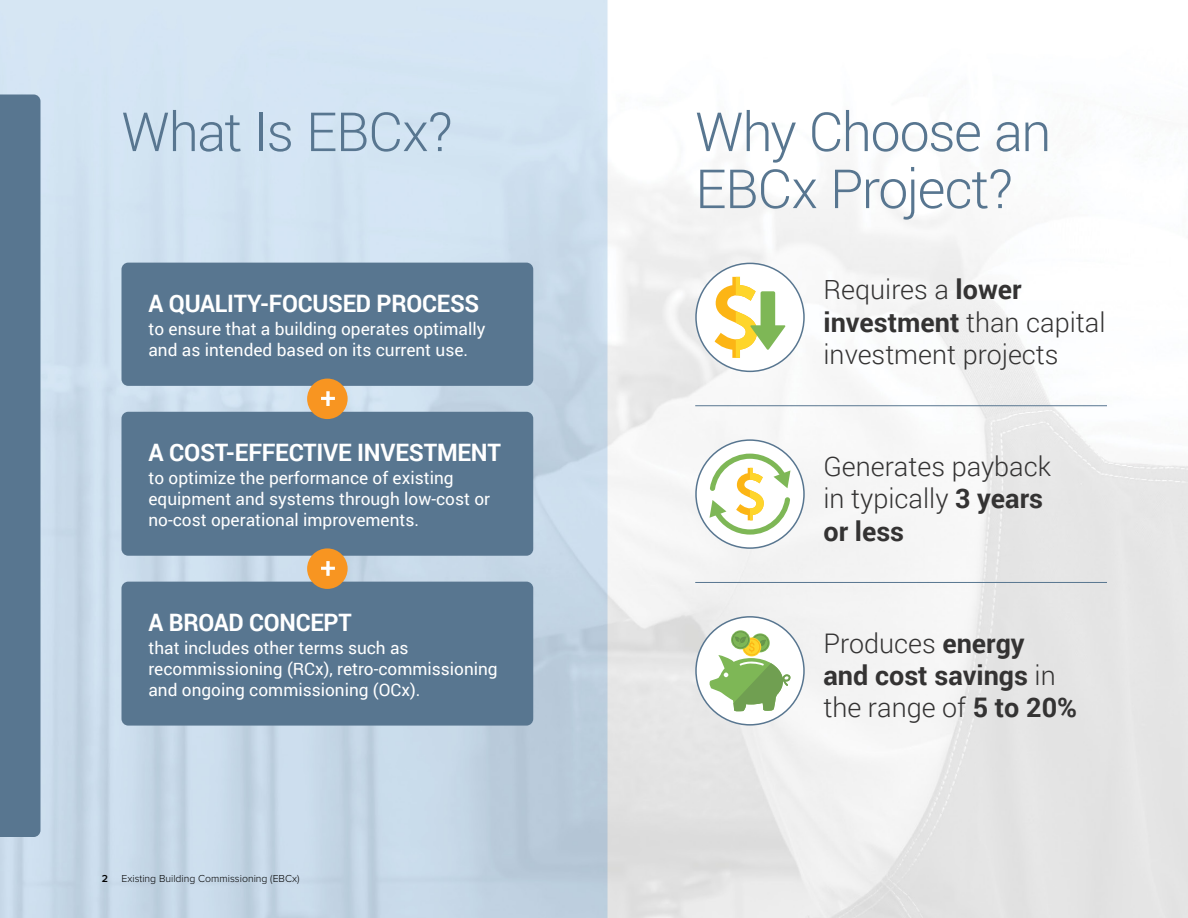
<style>
.page{position:relative;width:1188px;height:918px;background:#fff}
.page>*{position:absolute;margin:0;border:0;box-sizing:border-box;transform-origin:0 0}
.t1{font:300 54px/57px "Roboto";letter-spacing:-.025em;color:#587690}
.t2{font:300 27px/32.4px "Roboto";color:#343333}
.t3{font:700 27px/32.4px "Roboto";color:#343333}
.t4{font:700 24px "Roboto";letter-spacing:-.01em;color:#fff}
.t5{font:17.25px/20.7px "Roboto";color:#fff}
.t6{font:300 10.5px "Proxima Nova";color:#000}
.t7{font:600 10.5px "Proxima Nova";color:#000}
.s1{font-weight:700}
.s2{font-weight:300}
</style>
<div class="page">
<img style="left:0;top:0;width:1188px;height:918px">
<div style="left:122px;top:412px;width:411px;height:144px;background:#587690;border-radius:7px"></div>
<div style="left:122px;top:582px;width:411px;height:144px;background:#587690;border-radius:7px"></div>
<div style="left:122px;top:263px;width:411px;height:123px;background:#587690;border-radius:7px"></div>
<div style="left:307px;top:548px;width:41px;height:41px;background:#f89521;border-radius:50%"></div>
<svg style="left:321px;top:561px;width:14px;height:15px"></svg>
<div style="left:307px;top:379px;width:41px;height:40px;background:#f89521;border-radius:50%"></div>
<svg style="left:321px;top:391px;width:14px;height:15px"></svg>
<div style="left:0;top:94px;width:40px;height:743px;background:#587690"></div>
<div style="left:696px;top:440px;width:108px;height:108px;background:#fff;border-radius:50%"></div>
<div style="left:695px;top:439px;width:110px;height:110px;border:2px solid #587690;border-radius:50%"></div>
<svg style="left:710px;top:454px;width:80px;height:81px"></svg>
<div style="left:696px;top:263px;width:108px;height:108px;background:#fff;border-radius:50%"></div>
<div style="left:695px;top:263px;width:110px;height:109px;border:2px solid #587690;border-radius:50%"></div>
<svg style="left:715px;top:277px;width:71px;height:81px"></svg>
<hr style="left:695px;top:582px;width:412px;height:1px;background:#587690">
<hr style="left:695px;top:405px;width:412px;height:1px;background:#587690">
<div style="left:696px;top:617px;width:108px;height:108px;background:#fff;border-radius:50%"></div>
<div style="left:695px;top:616px;width:110px;height:110px;border:2px solid #587690;border-radius:50%"></div>
<svg style="left:708px;top:631px;width:83px;height:81px"></svg>
<h2 class="t1" style="left:122px;top:104px;width:333px">What Is EBCx?</h2>
<h2 class="t1" style="left:695px;top:104px;width:358px">Why Choose an<br>EBCx Project?</h2>
<p class="t4" style="left:148px;top:289px;width:332px">A QUALITY-FOCUSED PROCESS</p>
<p class="t5" style="left:148px;top:319px;width:338px">to ensure that a building operates optimally and as intended based on its current use.</p>
<p class="t4" style="left:148px;top:438px;width:354px">A COST-EFFECTIVE INVESTMENT</p>
<p class="t5" style="left:148px;top:468px;width:343px">to optimize the performance of existing equipment and systems through low-cost or no-cost operational improvements.</p>
<p class="t4" style="left:148px;top:608px;width:205px">A BROAD CONCEPT</p>
<p class="t5" style="left:148px;top:638px;width:351px">that includes other terms such as recommissioning (RCx), retro-commissioning and ongoing commissioning (OCx).</p>
<p class="t7" style="left:102px;top:870px;width:8px">2</p>
<p class="t6" style="left:122px;top:870px;width:180px">Existing Building Commissioning (EBCx)</p>
<p class="t2" style="left:824px;top:274px;width:283px">Requires a <span class="s1">lower investment</span> than capital investment projects</p>
<p class="t2" style="left:824px;top:450px;width:229px">Generates payback in typically <span class="s1">3 years or less</span></p>
<p class="t3" style="left:824px;top:627px;width:255px"><span class="s2">Produces</span> energy<br>and cost savings <span class="s2">in the range of</span> 5 to 20%</p>
</div>
